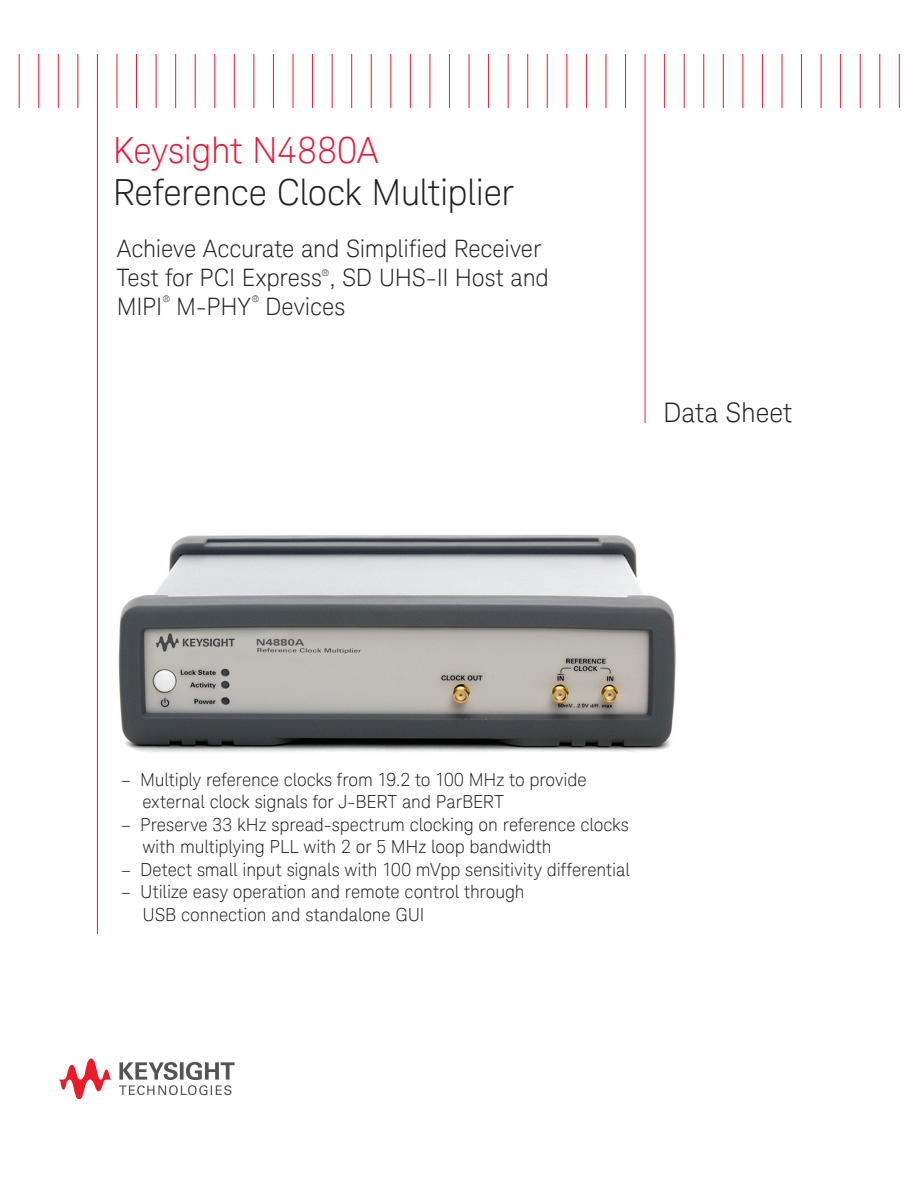
<style>
.page{position:relative;width:918px;height:1188px;background:#fff}
.page>*{position:absolute;margin:0;border:0;box-sizing:border-box;transform-origin:0 0}
.t1{font:300 36px "Keysight Sans";letter-spacing:-.01em;color:#231f20}
.t2{font:300 36px "Keysight Sans";letter-spacing:-.005em;color:#ed1a36}
.t3{font:300 27px "Keysight Sans";letter-spacing:-.005em;color:#231f20}
.t4{font:300 24px/28.8px "Keysight Sans";letter-spacing:-.005em;color:#231f20}
.t5{font:300 18px/22.5px "Keysight Sans";letter-spacing:-.005em;color:#231f20}
.t6{font:300 9.15px "Keysight Sans";color:#231f20}
</style>
<div class="page">
<img style="left:118px;top:534px;width:558px;height:219px">
<svg style="left:119px;top:1062px;width:116px;height:33px"></svg>
<svg style="left:59px;top:1059px;width:53px;height:40px"></svg>
<hr style="left:19px;top:54px;width:1px;height:54px;background:#ed1a36">
<hr style="left:38px;top:54px;width:1px;height:54px;background:#ed1a36">
<hr style="left:58px;top:54px;width:1px;height:54px;background:#ed1a36">
<hr style="left:77px;top:54px;width:1px;height:54px;background:#ed1a36">
<hr style="left:97px;top:54px;width:1px;height:880px;background:#ed1a36">
<hr style="left:117px;top:54px;width:1px;height:54px;background:#ed1a36">
<hr style="left:136px;top:54px;width:1px;height:54px;background:#ed1a36">
<hr style="left:156px;top:54px;width:1px;height:54px;background:#ed1a36">
<hr style="left:175px;top:54px;width:1px;height:54px;background:#ed1a36">
<hr style="left:195px;top:54px;width:1px;height:54px;background:#ed1a36">
<hr style="left:214px;top:54px;width:1px;height:54px;background:#ed1a36">
<hr style="left:234px;top:54px;width:1px;height:54px;background:#ed1a36">
<hr style="left:254px;top:54px;width:1px;height:54px;background:#ed1a36">
<hr style="left:273px;top:54px;width:1px;height:54px;background:#ed1a36">
<hr style="left:293px;top:54px;width:1px;height:54px;background:#ed1a36">
<hr style="left:312px;top:54px;width:1px;height:54px;background:#ed1a36">
<hr style="left:332px;top:54px;width:1px;height:54px;background:#ed1a36">
<hr style="left:351px;top:54px;width:1px;height:54px;background:#ed1a36">
<hr style="left:371px;top:54px;width:1px;height:54px;background:#ed1a36">
<hr style="left:390px;top:54px;width:1px;height:54px;background:#ed1a36">
<hr style="left:410px;top:54px;width:1px;height:54px;background:#ed1a36">
<hr style="left:430px;top:54px;width:1px;height:54px;background:#ed1a36">
<hr style="left:449px;top:54px;width:1px;height:54px;background:#ed1a36">
<hr style="left:469px;top:54px;width:1px;height:54px;background:#ed1a36">
<hr style="left:488px;top:54px;width:1px;height:54px;background:#ed1a36">
<hr style="left:508px;top:54px;width:1px;height:54px;background:#ed1a36">
<hr style="left:527px;top:54px;width:1px;height:54px;background:#ed1a36">
<hr style="left:547px;top:54px;width:1px;height:54px;background:#ed1a36">
<hr style="left:566px;top:54px;width:1px;height:54px;background:#ed1a36">
<hr style="left:586px;top:54px;width:1px;height:54px;background:#ed1a36">
<hr style="left:606px;top:54px;width:1px;height:54px;background:#ed1a36">
<hr style="left:625px;top:54px;width:1px;height:54px;background:#ed1a36">
<hr style="left:645px;top:54px;width:1px;height:369px;background:#ed1a36">
<hr style="left:664px;top:54px;width:1px;height:54px;background:#ed1a36">
<hr style="left:684px;top:54px;width:1px;height:54px;background:#ed1a36">
<hr style="left:703px;top:54px;width:1px;height:54px;background:#ed1a36">
<hr style="left:723px;top:54px;width:1px;height:54px;background:#ed1a36">
<hr style="left:742px;top:54px;width:1px;height:54px;background:#ed1a36">
<hr style="left:762px;top:54px;width:1px;height:54px;background:#ed1a36">
<hr style="left:782px;top:54px;width:1px;height:54px;background:#ed1a36">
<hr style="left:801px;top:54px;width:1px;height:54px;background:#ed1a36">
<hr style="left:821px;top:54px;width:1px;height:54px;background:#ed1a36">
<hr style="left:840px;top:54px;width:1px;height:54px;background:#ed1a36">
<hr style="left:860px;top:54px;width:1px;height:54px;background:#ed1a36">
<hr style="left:879px;top:54px;width:1px;height:54px;background:#ed1a36">
<hr style="left:899px;top:54px;width:1px;height:54px;background:#ed1a36">
<h1 class="t2" style="left:113px;top:129px;width:268px">Keysight N4880A</h1>
<h1 class="t1" style="left:113px;top:171px;width:403px">Reference Clock Multiplier</h1>
<h3 class="t4" style="left:117px;top:235px;width:434px">Achieve Accurate and Simplified Receiver<br>Test for PCI Express , SD UHS-II Host and</h3>
<p class="t6" style="left:322px;top:267px;width:9px">®</p>
<h3 class="t4" style="left:117px;top:292px;width:47px">MIPI</h3>
<p class="t6" style="left:163px;top:293px;width:9px">®</p>
<h3 class="t4" style="left:176px;top:292px;width:76px">M-PHY</h3>
<p class="t6" style="left:252px;top:293px;width:9px">®</p>
<h3 class="t4" style="left:265px;top:292px;width:81px">Devices</h3>
<h2 class="t3" style="left:663px;top:396px;width:131px">Data Sheet</h2>
<p class="t5" style="left:142px;top:768px;width:446px;text-indent:-21px">– Multiply reference clocks from 19.2 to 100 MHz to provide external clock signals for J-BERT and ParBERT</p>
<p class="t5" style="left:142px;top:813px;width:488px;text-indent:-21px">– Preserve 33 kHz spread-spectrum clocking on reference clocks with multiplying PLL with 2 or 5 MHz loop bandwidth</p>
<p class="t5" style="left:121px;top:858px;width:510px">– Detect small input signals with 100 mVpp sensitivity differential</p>
<p class="t5" style="left:142px;top:881px;width:384px;text-indent:-21px">– Utilize easy operation and remote control through<br>USB connection and standalone GUI</p>
</div>
